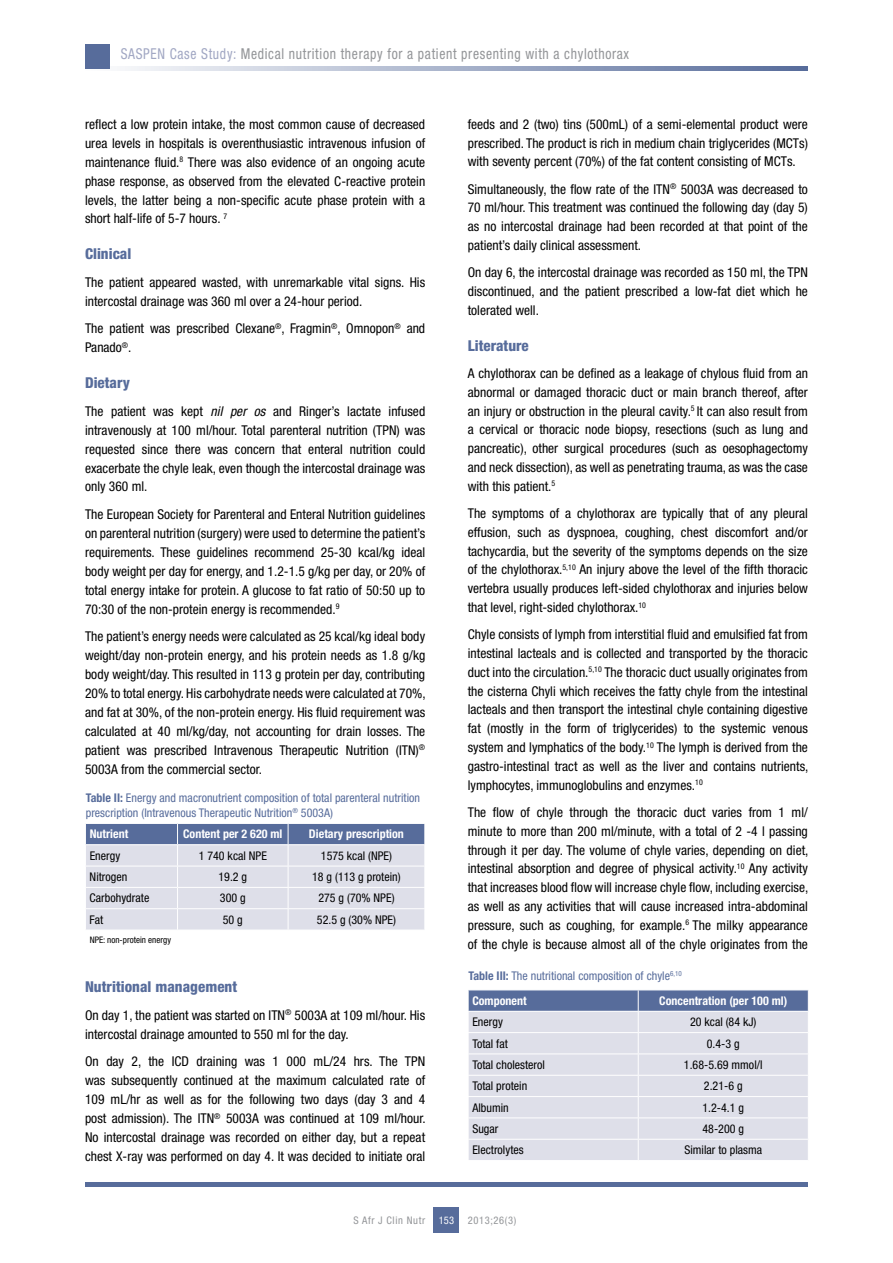
<style>
.page{position:relative;width:893px;height:1263px;background:#fff}
.page>*{position:absolute;margin:0;border:0;box-sizing:border-box;transform-origin:0 0}
.t1{font:condensed 15px "Helvetica Neue LT Std";letter-spacing:.05em;color:#939598;scale:.91 1}
.t2{font:800 condensed 15px "Helvetica Neue LT Std";color:#576c9b}
.t3{font:condensed 13.5px/18.8px "Helvetica Neue LT Std";color:#000;text-align:justify}
.t4{font:condensed 12px "Helvetica Neue LT Std";color:#000}
.t5{font:condensed 12px/15px "Helvetica Neue LT Std";color:#576c9b}
.t6{font:700 condensed 12px "Helvetica Neue LT Std";color:#fff}
.t7{font:condensed 10.5px "Helvetica Neue LT Std";letter-spacing:.06em;color:#939598}
.t8{font:condensed 10.5px "Helvetica Neue LT Std";color:#fff}
.t9{font:condensed 9px "Helvetica Neue LT Std";color:#000}
.s1{color:#a1a7c3}
.s2{font-style:italic}
.s3{font-weight:700}
.s4{font-weight:700;color:#fff}
</style>
<div class="page">
<div style="left:434px;top:1208px;width:25px;height:25px;background:#576c9b"></div>
<div style="left:85px;top:1182px;width:723px;height:5px;background:#576c9b"></div>
<svg style="left:85px;top:66px;width:723px;height:5px;background:#a7b2ca"></svg>
<div style="left:85px;top:44px;width:24px;height:24px;background:#576c9b"></div>
<svg style="left:85px;top:823px;width:340px;height:107px;background:#c6cbdb"></svg>
<svg style="left:468px;top:990px;width:341px;height:170px;background:#cfd2e0"></svg>
<p class="t1" style="left:121px;top:45px;width:560px"><span class="s1">SASPEN Case Study:</span> Medical nutrition therapy for a patient presenting with a chylothorax</p>
<p class="t3" style="left:85px;top:114px;width:342px">reflect a low protein intake, the most common cause of decreased urea levels in hospitals is overenthusiastic intravenous infusion of maintenance fluid.<sup>8</sup> There was also evidence of an ongoing acute phase response, as observed from the elevated C-reactive protein levels, the latter being a non-specific acute phase protein with a short half-life of 5-7 hours. <sup>7</sup></p>
<p class="t2" style="left:85px;top:245px;width:48px">Clinical</p>
<p class="t3" style="left:85px;top:273px;width:342px">The patient appeared wasted, with unremarkable vital signs. His intercostal drainage was 360 ml over a 24-hour period.</p>
<p class="t3" style="left:85px;top:319px;width:342px">The patient was prescribed Clexane<sup>®</sup>, Fragmin<sup>®</sup>, Omnopon<sup>®</sup> and<br>Panado<sup>®</sup>.</p>
<p class="t2" style="left:85px;top:374px;width:46px">Dietary</p>
<p class="t3" style="left:85px;top:401px;width:342px">The patient was kept <span class="s2">nil per os</span> and Ringer’s lactate infused intravenously at 100 ml/hour. Total parenteral nutrition (TPN) was requested since there was concern that enteral nutrition could exacerbate the chyle leak, even though the intercostal drainage was only 360 ml.</p>
<p class="t3" style="left:85px;top:505px;width:342px">The European Society for Parenteral and Enteral Nutrition guidelines on parenteral nutrition (surgery) were used to determine the patient’s requirements. These guidelines recommend 25-30 kcal/kg ideal body weight per day for energy, and 1.2-1.5 g/kg per day, or 20% of total energy intake for protein. A glucose to fat ratio of 50:50 up to 70:30 of the non-protein energy is recommended.<sup>9</sup></p>
<p class="t3" style="left:85px;top:627px;width:342px">The patient’s energy needs were calculated as 25 kcal/kg ideal body weight/day non-protein energy, and his protein needs as 1.8 g/kg body weight/day. This resulted in 113 g protein per day, contributing 20% to total energy. His carbohydrate needs were calculated at 70%, and fat at 30%, of the non-protein energy. His fluid requirement was calculated at 40 ml/kg/day, not accounting for drain losses. The patient was prescribed Intravenous Therapeutic Nutrition (ITN)<sup>® </sup>5003A from the commercial sector.</p>
<p class="t5" style="left:86px;top:790px;width:336px"><span class="s3">Table II:</span> Energy and macronutrient composition of total parenteral nutrition prescription (Intravenous Therapeutic Nutrition<sup>®</sup> 5003A)</p>
<p class="t6" style="left:90px;top:827px;width:40px">Nutrient</p>
<p class="t6" style="left:183px;top:827px;width:101px">Content per 2 620 ml</p>
<p class="t6" style="left:309px;top:827px;width:97px">Dietary prescription</p>
<p class="t4" style="left:90px;top:848px;width:32px">Energy</p>
<p class="t4" style="left:199px;top:848px;width:70px">1 740 kcal NPE</p>
<p class="t4" style="left:321px;top:848px;width:73px">1575 kcal (NPE)</p>
<p class="t4" style="left:90px;top:870px;width:39px">Nitrogen</p>
<p class="t4" style="left:218px;top:870px;width:30px">19.2 g</p>
<p class="t4" style="left:312px;top:870px;width:90px">18 g (113 g protein)</p>
<p class="t4" style="left:90px;top:891px;width:61px">Carbohydrate</p>
<p class="t4" style="left:220px;top:891px;width:27px">300 g</p>
<p class="t4" style="left:318px;top:891px;width:78px">275 g (70% NPE)</p>
<p class="t4" style="left:90px;top:912px;width:15px">Fat</p>
<p class="t4" style="left:223px;top:912px;width:22px">50 g</p>
<p class="t4" style="left:317px;top:912px;width:81px">52.5 g (30% NPE)</p>
<p class="t9" style="left:90px;top:934px;width:83px">NPE: non-protein energy</p>
<p class="t2" style="left:85px;top:978px;width:154px">Nutritional management</p>
<p class="t3" style="left:85px;top:1005px;width:342px">On day 1, the patient was started on ITN<sup>®</sup> 5003A at 109 ml/hour. His intercostal drainage amounted to 550 ml for the day.</p>
<p class="t3" style="left:85px;top:1052px;width:342px">On day 2, the ICD draining was 1 000 mL/24 hrs. The TPN was subsequently continued at the maximum calculated rate of 109 mL/hr as well as for the following two days (day 3 and 4 post admission). The ITN<sup>®</sup> 5003A was continued at 109 ml/hour.<br>No intercostal drainage was recorded on either day, but a repeat chest X-ray was performed on day 4. It was decided to initiate oral</p>
<p class="t3" style="left:468px;top:114px;width:342px">feeds and 2 (two) tins (500mL) of a semi-elemental product were prescribed. The product is rich in medium chain triglycerides (MCTs) with seventy percent (70%) of the fat content consisting of MCTs.</p>
<p class="t3" style="left:468px;top:179px;width:342px">Simultaneously, the flow rate of the ITN<sup>®</sup> 5003A was decreased to 70 ml/hour. This treatment was continued the following day (day 5) as no intercostal drainage had been recorded at that point of the patient’s daily clinical assessment.</p>
<p class="t3" style="left:468px;top:263px;width:342px">On day 6, the intercostal drainage was recorded as 150 ml, the TPN discontinued, and the patient prescribed a low-fat diet which he tolerated well.</p>
<p class="t2" style="left:468px;top:336px;width:63px">Literature</p>
<p class="t3" style="left:468px;top:364px;width:342px">A chylothorax can be defined as a leakage of chylous fluid from an abnormal or damaged thoracic duct or main branch thereof, after an injury or obstruction in the pleural cavity.<sup>5</sup> It can also result from a cervical or thoracic node biopsy, resections (such as lung and pancreatic), other surgical procedures (such as oesophagectomy and neck dissection), as well as penetrating trauma, as was the case with this patient.<sup>5</sup></p>
<p class="t3" style="left:468px;top:504px;width:342px">The symptoms of a chylothorax are typically that of any pleural effusion, such as dyspnoea, coughing, chest discomfort and/or tachycardia, but the severity of the symptoms depends on the size of the chylothorax.<sup>5,10</sup> An injury above the level of the fifth thoracic vertebra usually produces left-sided chylothorax and injuries below that level, right-sided chylothorax.<sup>10</sup></p>
<p class="t3" style="left:468px;top:625px;width:342px">Chyle consists of lymph from interstitial fluid and emulsified fat from intestinal lacteals and is collected and transported by the thoracic duct into the circulation.<sup>5,10</sup> The thoracic duct usually originates from the cisterna Chyli which receives the fatty chyle from the intestinal lacteals and then transport the intestinal chyle containing digestive fat (mostly in the form of triglycerides) to the systemic venous system and lymphatics of the body.<sup>10</sup> The lymph is derived from the gastro-intestinal tract as well as the liver and contains nutrients, lymphocytes, immunoglobulins and enzymes.<sup>10</sup></p>
<p class="t3" style="left:468px;top:803px;width:342px">The flow of chyle through the thoracic duct varies from 1 ml/ minute to more than 200 ml/minute, with a total of 2 -4 l passing through it per day. The volume of chyle varies, depending on diet, intestinal absorption and degree of physical activity.<sup>10</sup> Any activity that increases blood flow will increase chyle flow, including exercise, as well as any activities that will cause increased intra-abdominal pressure, such as coughing, for example.<sup>6</sup> The milky appearance of the chyle is because almost all of the chyle originates from the</p>
<p class="t5" style="left:472px;top:963px;width:211px;line-height:25.2px;text-indent:-4px"><span class="s3">Table III:</span> The nutritional composition of chyle<sup>6,10<br></sup><span class="s4">Component</span></p>
<p class="t6" style="left:659px;top:993px;width:129px">Concentration (per 100 ml)</p>
<p class="t4" style="left:472px;top:1015px;width:32px">Energy</p>
<p class="t4" style="left:690px;top:1015px;width:68px">20 kcal (84 kJ)</p>
<p class="t4" style="left:472px;top:1036px;width:37px">Total fat</p>
<p class="t4" style="left:707px;top:1036px;width:34px">0.4-3 g</p>
<p class="t4" style="left:472px;top:1058px;width:74px">Total cholesterol</p>
<p class="t4" style="left:684px;top:1058px;width:80px">1.68-5.69 mmol/l</p>
<p class="t4" style="left:472px;top:1079px;width:56px">Total protein</p>
<p class="t4" style="left:704px;top:1079px;width:40px">2.21-6 g</p>
<p class="t4" style="left:472px;top:1100px;width:38px">Albumin</p>
<p class="t4" style="left:702px;top:1100px;width:43px">1.2-4.1 g</p>
<p class="t4" style="left:472px;top:1122px;width:28px">Sugar</p>
<p class="t4" style="left:702px;top:1122px;width:43px">48-200 g</p>
<p class="t4" style="left:472px;top:1143px;width:53px">Electrolytes</p>
<p class="t4" style="left:684px;top:1143px;width:79px">Similar to plasma</p>
<p class="t7" style="left:354px;top:1214px;width:73px">S Afr J Clin Nutr</p>
<p class="t7" style="left:468px;top:1214px;width:50px">2013;26(3)</p>
<p class="t8" style="left:439px;top:1214px;width:17px">153</p>
</div>
